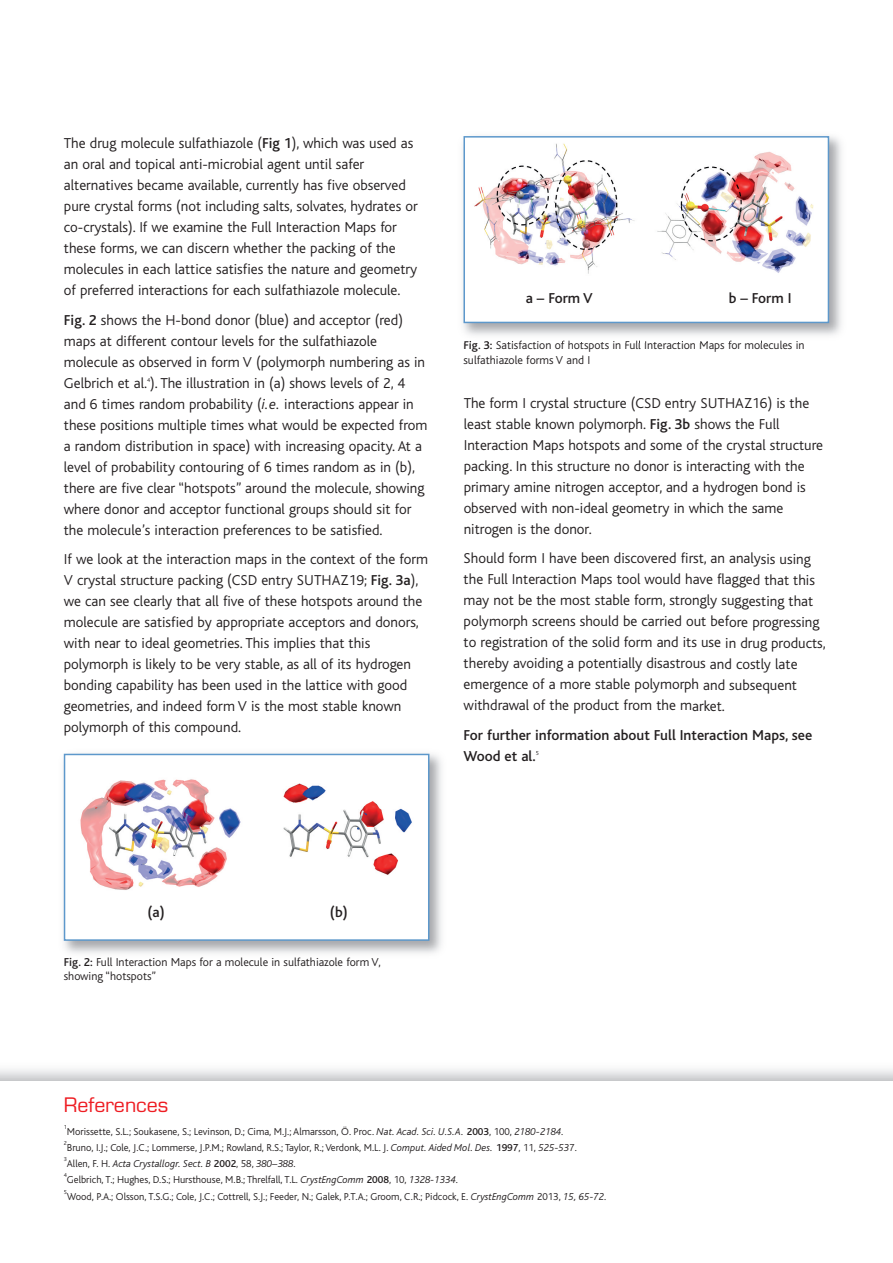
<style>
.page{position:relative;width:893px;height:1263px;background:#fff}
.page>*{position:absolute;margin:0;border:0;box-sizing:border-box;transform-origin:0 0}
.t1{font:19.5px "Eurostile";color:#ee1d23}
.t2{font:300 15px/21px "Bliss";color:#231f20}
.t3{font:500 15px/21px "Bliss";color:#231f20}
.t4{font:300 12px/14.4px "Bliss";color:#231f20}
.t5{font:300 10.5px "Bliss";color:#231f20}
.t6{font:italic 300 10.5px "Bliss";color:#231f20}
.t7{font:300 6px "Bliss";color:#231f20}
.s1{font-weight:500}
.s2{font-style:italic}
.s3{font-style:normal}
.s4{font-weight:500;font-style:normal}
</style>
<div class="page">
<img style="left:463px;top:136px;width:379px;height:206px">
<svg style="left:464px;top:341px;width:26px;height:1px"></svg>
<img style="left:496px;top:341px;width:69px;height:1px">
<div style="left:465px;top:138px;width:363px;height:184px;background:#fff"></div>
<img style="left:474px;top:143px;width:340px;height:131px">
<div style="left:463px;top:136px;width:366px;height:187px;border:2px solid #5d98cb"></div>
<img style="left:63px;top:753px;width:379px;height:201px">
<div style="left:65px;top:755px;width:363px;height:184px;background:#fff"></div>
<img style="left:80px;top:779px;width:332px;height:111px">
<div style="left:64px;top:754px;width:365px;height:187px;border:2px solid #5d98cb"></div>
<p class="t2" style="left:64px;top:134px;width:355px">The drug molecule sulfathiazole (<span class="s1">Fig 1</span>), which was used as an oral and topical anti-microbial agent until safer alternatives became available, currently has five observed pure crystal forms (not including salts, solvates, hydrates or co-crystals). If we examine the Full Interaction Maps for these forms, we can discern whether the packing of the molecules in each lattice satisfies the nature and geometry of preferred interactions for each sulfathiazole molecule.</p>
<p class="t2" style="left:64px;top:311px;width:363px"><span class="s1">Fig. 2</span> shows the H-bond donor (blue) and acceptor (red) maps at different contour levels for the sulfathiazole molecule as observed in form V (polymorph numbering as in Gelbrich et al. ). The illustration in (a) shows levels of 2, 4</p>
<p class="t7" style="left:147px;top:378px;width:5px">4</p>
<p class="t2" style="left:64px;top:395px;width:365px">and 6 times random probability (<span class="s2">i.e.</span> interactions appear in these positions multiple times what would be expected from a random distribution in space) with increasing opacity. At a level of probability contouring of 6 times random as in (b), there are five clear “hotspots” around the molecule, showing where donor and acceptor functional groups should sit for the molecule’s interaction preferences to be satisfied.</p>
<p class="t2" style="left:64px;top:550px;width:366px">If we look at the interaction maps in the context of the form V crystal structure packing (CSD entry SUTHAZ19; <span class="s1">Fig. 3a</span>), we can see clearly that all five of these hotspots around the molecule are satisfied by appropriate acceptors and donors, with near to ideal geometries. This implies that this polymorph is likely to be very stable, as all of its hydrogen bonding capability has been used in the lattice with good geometries, and indeed form V is the most stable known polymorph of this compound.</p>
<p class="t3" style="left:526px;top:289px;width:69px">a – FormV</p>
<p class="t3" style="left:729px;top:289px;width:64px">b – Form I</p>
<p class="t4" style="left:463px;top:339px;width:342px"><span class="s1">Fig. 3:</span> Satisfaction of hotspots in Full Interaction Maps for molecules in sulfathiazole forms V and I</p>
<p class="t2" style="left:464px;top:394px;width:361px">The form I crystal structure (CSD entry SUTHAZ16) is the least stable known polymorph. <span class="s1">Fig. 3b</span> shows the Full Interaction Maps hotspots and some of the crystal structure packing. In this structure no donor is interacting with the primary amine nitrogen acceptor, and a hydrogen bond is observed with non-ideal geometry in which the same nitrogen is the donor.</p>
<p class="t2" style="left:464px;top:549px;width:364px">Should form I have been discovered first, an analysis using the Full Interaction Maps tool would have flagged that this may not be the most stable form, strongly suggesting that polymorph screens should be carried out before progressing to registration of the solid form and its use in drug products, thereby avoiding a potentially disastrous and costly late emergence of a more stable polymorph and subsequent withdrawal of the product from the market.</p>
<p class="t3" style="left:464px;top:726px;width:350px">For further information about Full Interaction Maps, see<br>Wood et al.</p>
<p class="t7" style="left:536px;top:751px;width:5px">5</p>
<p class="t3" style="left:148px;top:903px;width:19px">(a)</p>
<p class="t3" style="left:330px;top:903px;width:20px">(b)</p>
<p class="t4" style="left:64px;top:956px;width:319px"><span class="s1">Fig. 2:</span> Full Interaction Maps for a molecule in sulfathiazole form V, showing “hotspots”</p>
<h1 class="t1" style="left:64px;top:1097px;width:106px">References</h1>
<p class="t7" style="left:64px;top:1125px;width:5px">1</p>
<p class="t5" style="left:67px;top:1128px;width:498px">Morissette, S.L.; Soukasene, S.; Levinson, D.; Cima, M.J.; Almarsson, Ö. Proc. <span class="s2">Nat. Acad. Sci. U.S.A.</span> <span class="s1">2003</span>, 100, <span class="s2">2180-2184</span>.</p>
<p class="t7" style="left:64px;top:1141px;width:5px">2</p>
<p class="t5" style="left:67px;top:1144px;width:511px">Bruno, I.J.; Cole, J.C.; Lommerse, J.P.M.; Rowland, R.S.; Taylor, R.; Verdonk, M.L. J. <span class="s2">Comput. Aided Mol. Des.</span> <span class="s1">1997</span>, 11, <span class="s2">525-53</span>7.</p>
<p class="t7" style="left:64px;top:1157px;width:5px">3</p>
<p class="t6" style="left:67px;top:1160px;width:230px"><span class="s3">Allen, F. H.</span> Acta Crystallogr. Sect. B <span class="s4">2002</span><span class="s3">, 58,</span> 380–388<span class="s3">.</span></p>
<p class="t7" style="left:64px;top:1173px;width:5px">4</p>
<p class="t5" style="left:67px;top:1176px;width:392px">Gelbrich, T.; Hughes, D.S.; Hursthouse, M.B.; Threlfall, T.L. <span class="s2">CrystEngComm</span> <span class="s1">2008</span>, 10, <span class="s2">1328-1334</span>.</p>
<p class="t7" style="left:64px;top:1190px;width:5px">5</p>
<p class="t5" style="left:67px;top:1193px;width:541px">Wood, P.A.; Olsson, T.S.G.; Cole, J.C.; Cottrell, S.J.; Feeder, N.; Galek, P.T.A.; Groom, C.R.; Pidcock, E. <span class="s2">CrystEngComm</span> 2013, <span class="s2">15, 65-72</span>.</p>
</div>
